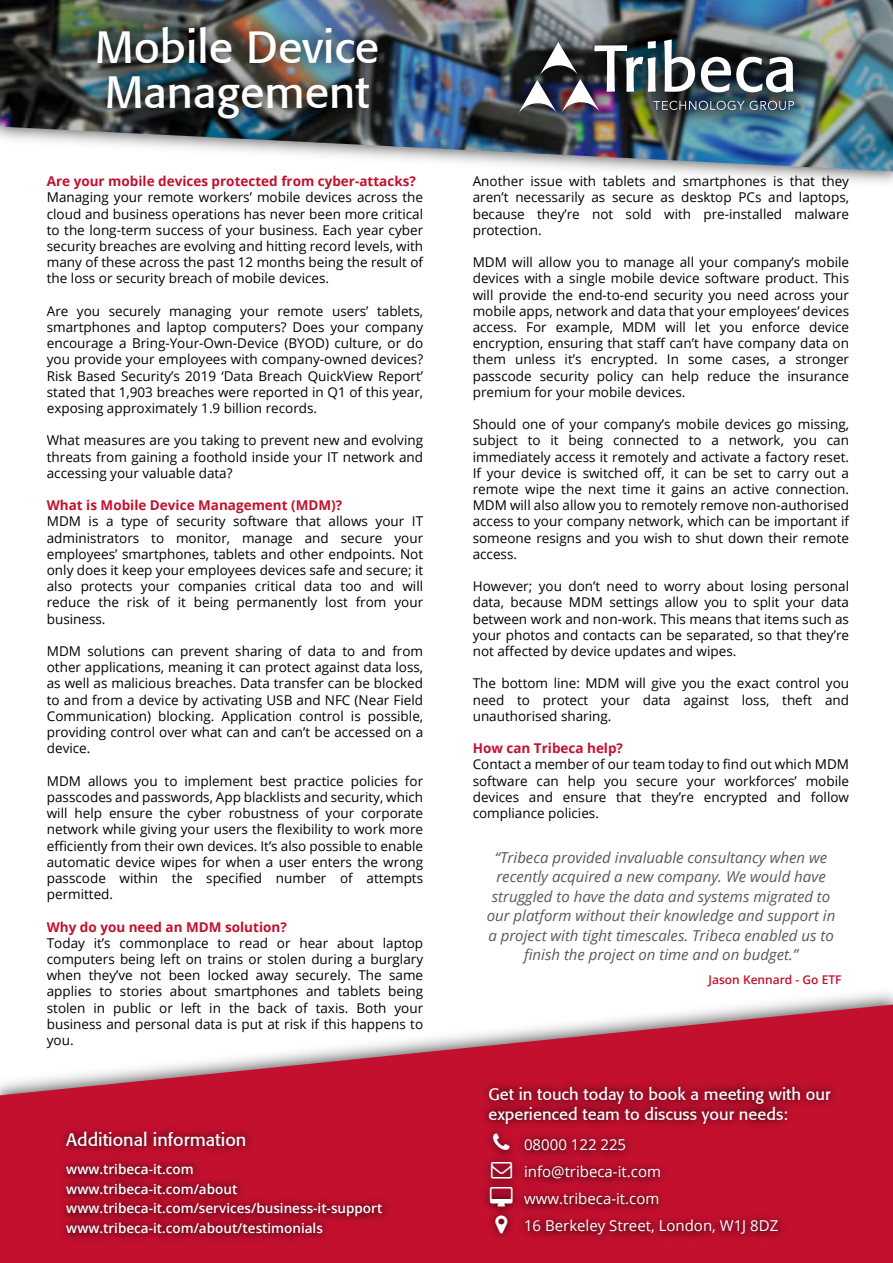
<style>
.page{position:relative;width:893px;height:1263px;background:#fff}
.page>*{position:absolute;margin:0;border:0;box-sizing:border-box;transform-origin:0 0}
.t1{font:45px/45px "Formata";color:#fff}
.t2{font:18px "Formata";color:#fff}
.t3{font:16.5px/19.8px "Formata";color:#fff}
.t4{font:italic 15px/19.5px "Open Sans";color:#59595b;text-align:center}
.t5{font:15px/27px "Open Sans";color:#fff}
.t6{font:13.5px/16.2px "Open Sans";color:#000;text-align:justify}
.t7{font:600 13.5px/19.5px "Open Sans";color:#fff}
.t8{font:700 13.5px "Open Sans";color:#c3102f}
.t9{font:600 12px "Open Sans";color:#c3102f}
</style>
<div class="page">
<svg style="left:0;top:1004px;width:893px;height:125px;fill:#c3102f"></svg>
<img style="left:0;top:0;width:893px;height:171px">
<img style="left:490px;top:13px;width:330px;height:126px">
<img style="left:518px;top:39px;width:276px;height:75px">
<div style="left:0;top:1129px;width:893px;height:134px;background:#c3102f"></div>
<img style="left:69px;top:0;width:336px;height:145px">
<img style="left:53px;top:1117px;width:342px;height:122px">
<img style="left:484px;top:1138px;width:27px;height:99px">
<img style="left:475px;top:1072px;width:369px;height:66px">
<img style="left:511px;top:1124px;width:280px;height:115px">
<svg style="left:493px;top:1134px;width:17px;height:16px"></svg>
<svg style="left:491px;top:1162px;width:21px;height:17px"></svg>
<svg style="left:490px;top:1186px;width:23px;height:20px"></svg>
<svg style="left:495px;top:1215px;width:12px;height:18px"></svg>
<h1 class="t1" style="left:95px;top:24px;width:286px">Mobile Device<br>Management</h1>
<p class="t8" style="left:47px;top:172px;width:371px">Are your mobile devices protected from cyber-attacks?</p>
<p class="t6" style="left:47px;top:189px;width:378px">Managing your remote workers’ mobile devices across the cloud and business operations has never been more critical to the long-term success of your business. Each year cyber security breaches are evolving and hitting record levels, with many of these across the past 12 months being the result of the loss or security breach of mobile devices.</p>
<p class="t6" style="left:47px;top:302px;width:378px">Are you securely managing your remote users’ tablets, smartphones and laptop computers? Does your company encourage a Bring-Your-Own-Device (BYOD) culture, or do you provide your employees with company-owned devices?<br>Risk Based Security’s 2019 ‘Data Breach QuickView Report’ stated that 1,903 breaches were reported in Q1 of this year, exposing approximately 1.9 billion records.</p>
<p class="t6" style="left:47px;top:432px;width:378px">What measures are you taking to prevent new and evolving threats from gaining a foothold inside your IT network and accessing your valuable data?</p>
<p class="t8" style="left:47px;top:496px;width:297px">What is Mobile Device Management (MDM)?</p>
<p class="t6" style="left:47px;top:513px;width:378px">MDM is a type of security software that allows your IT administrators to monitor, manage and secure your employees’ smartphones, tablets and other endpoints. Not only does it keep your employees devices safe and secure; it also protects your companies critical data too and will reduce the risk of it being permanently lost from your business.</p>
<p class="t6" style="left:47px;top:643px;width:378px">MDM solutions can prevent sharing of data to and from other applications, meaning it can protect against data loss, as well as malicious breaches. Data transfer can be blocked to and from a device by activating USB and NFC (Near Field Communication) blocking. Application control is possible, providing control over what can and can’t be accessed on a device.</p>
<p class="t6" style="left:47px;top:772px;width:378px">MDM allows you to implement best practice policies for passcodes and passwords, App blacklists and security, which will help ensure the cyber robustness of your corporate network while giving your users the flexibility to work more efficiently from their own devices. It’s also possible to enable automatic device wipes for when a user enters the wrong passcode within the specified number of attempts permitted.</p>
<p class="t8" style="left:47px;top:917px;width:242px">Why do you need an MDM solution?</p>
<p class="t6" style="left:47px;top:934px;width:378px">Today it’s commonplace to read or hear about laptop computers being left on trains or stolen during a burglary when they’ve not been locked away securely. The same applies to stories about smartphones and tablets being stolen in public or left in the back of taxis. Both your business and personal data is put at risk if this happens to you.</p>
<h2 class="t2" style="left:66px;top:1129px;width:181px">Additional information</h2>
<p class="t7" style="left:66px;top:1159px;width:318px">www.tribeca-it.com<br>www.tribeca-it.com/about www.tribeca-it.com/services/business-it-support www.tribeca-it.com/about/testimonials</p>
<p class="t6" style="left:473px;top:173px;width:378px">Another issue with tablets and smartphones is that they aren’t necessarily as secure as desktop PCs and laptops, because they’re not sold with pre-installed malware protection.</p>
<p class="t6" style="left:473px;top:254px;width:378px">MDM will allow you to manage all your company’s mobile devices with a single mobile device software product. This will provide the end-to-end security you need across your mobile apps, network and data that your employees’ devices access. For example, MDM will let you enforce device encryption, ensuring that staff can’t have company data on them unless it’s encrypted. In some cases, a stronger passcode security policy can help reduce the insurance premium for your mobile devices.</p>
<p class="t6" style="left:473px;top:416px;width:378px">Should one of your company’s mobile devices go missing, subject to it being connected to a network, you can immediately access it remotely and activate a factory reset.<br>If your device is switched off, it can be set to carry out a remote wipe the next time it gains an active connection.<br>MDM will also allow you to remotely remove non-authorised access to your company network, which can be important if someone resigns and you wish to shut down their remote access.</p>
<p class="t6" style="left:473px;top:578px;width:378px">However; you don’t need to worry about losing personal data, because MDM settings allow you to split your data between work and non-work. This means that items such as your photos and contacts can be separated, so that they’re not affected by device updates and wipes.</p>
<p class="t6" style="left:473px;top:675px;width:378px">The bottom line: MDM will give you the exact control you need to protect your data against loss, theft and unauthorised sharing.</p>
<p class="t8" style="left:473px;top:739px;width:152px">How can Tribeca help?</p>
<p class="t6" style="left:473px;top:756px;width:378px">Contact a member of our team today to find out which MDM software can help you secure your workforces’ mobile devices and ensure that they’re encrypted and follow compliance policies.</p>
<p class="t4" style="left:487px;top:847px;width:350px">“Tribeca provided invaluable consultancy when we recently acquired a new company. We would have struggled to have the data and systems migrated to our platform without their knowledge and support in a project with tight timescales. Tribeca enabled us to finish the project on time and on budget.”</p>
<p class="t9" style="left:708px;top:971px;width:135px">Jason Kennard - Go ETF</p>
<p class="t3" style="left:488px;top:1084px;width:344px">Get in touch today to book a meeting with our experienced team to discuss your needs:</p>
<p class="t5" style="left:524px;top:1131px;width:256px">08000 122 225<br>info@tribeca-it.com www.tribeca-it.com<br>16 Berkeley Street, London, W1J 8DZ</p>
</div>
